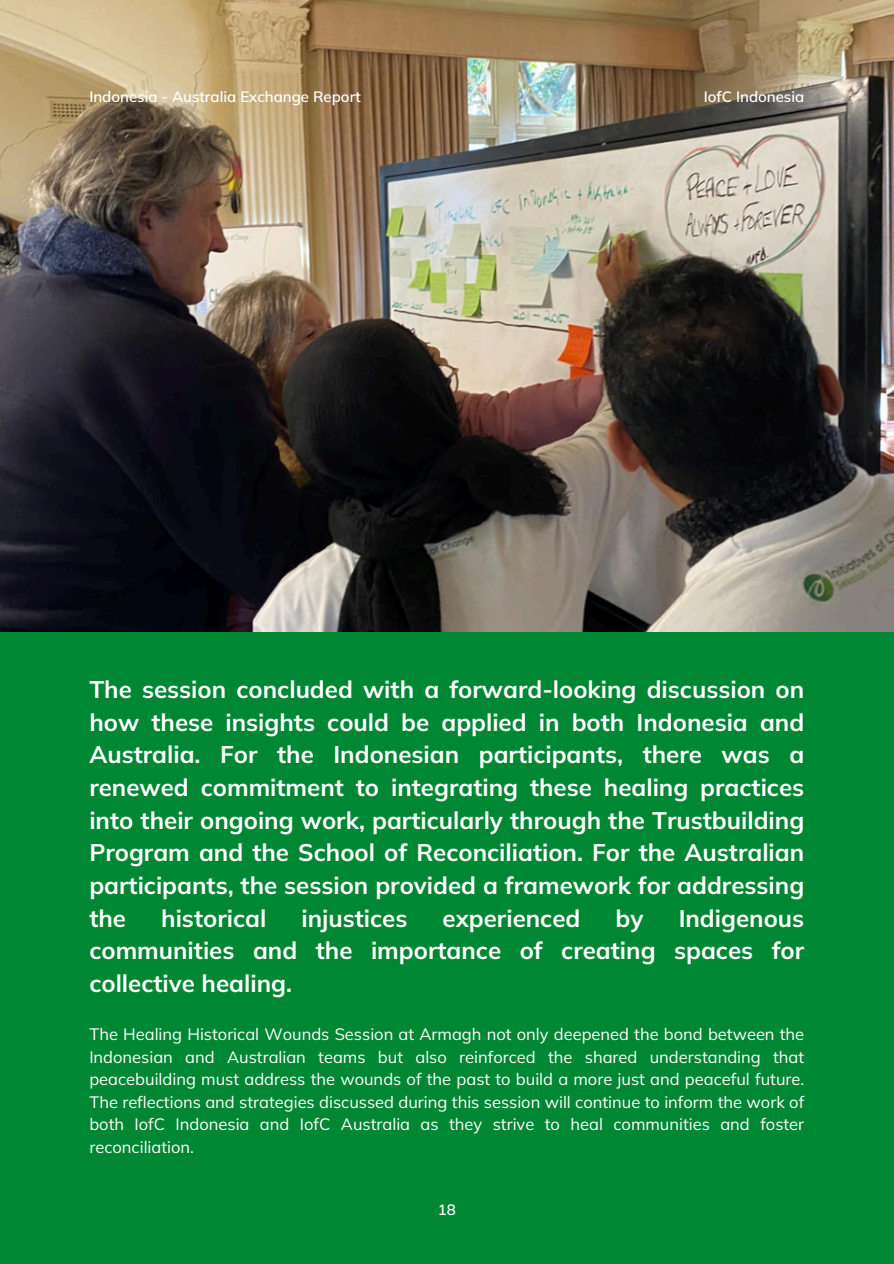
<style>
.page{position:relative;width:894px;height:1264px;background:#fff}
.page>*{position:absolute;margin:0;border:0;box-sizing:border-box;transform-origin:0 0}
.t1{font:700 24px/32.7px "Mulish";color:#fff;text-align:justify}
.t2{font:16.5px/22.5px "Mulish";color:#fff;text-align:justify}
.t3{font:600 15px "Mulish";color:#fff}
</style>
<div class="page">
<div style="left:0;top:0;width:893px;height:1263px;background:#008733"></div>
<img style="left:0;top:0;width:893px;height:631px">
<h1 class="t3" style="left:89px;top:87px;width:273px">Indonesia - Australia Exchange Report</h1>
<p class="t3" style="left:703px;top:87px;width:102px">IofC Indonesia</p>
<h2 class="t1" style="left:89px;top:672px;width:716px">The session concluded with a forward-looking discussion on how these insights could be applied in both Indonesia and Australia. For the Indonesian participants, there was a renewed commitment to integrating these healing practices into their ongoing work, particularly through the Trustbuilding Program and the School of Reconciliation. For the Australian participants, the session provided a framework for addressing the</h2>
<h2 class="t1" style="left:89px;top:901px;width:716px;text-indent:589px">Indigenous communities and the importance of creating spaces for collective healing.</h2>
<h2 class="t2" style="left:89px;top:1022px;width:716px">The Healing Historical Wounds Session at Armagh not only deepened the bond between the Indonesian and Australian teams but also reinforced the shared understanding that peacebuilding must address the wounds of the past to build a more just and peaceful future.<br>The reflections and strategies discussed during this session will continue to inform the work of both IofC Indonesia and IofC Australia as they strive to heal communities and foster reconciliation.</h2>
<h2 class="t1" style="left:161px;top:901px;width:106px">historical</h2>
<h2 class="t1" style="left:301px;top:901px;width:107px">injustices</h2>
<h2 class="t1" style="left:442px;top:901px;width:139px">experienced</h2>
<h2 class="t1" style="left:615px;top:901px;width:29px">by</h2>
<p class="t3" style="left:437px;top:1199px;width:19px">18</p>
</div>
